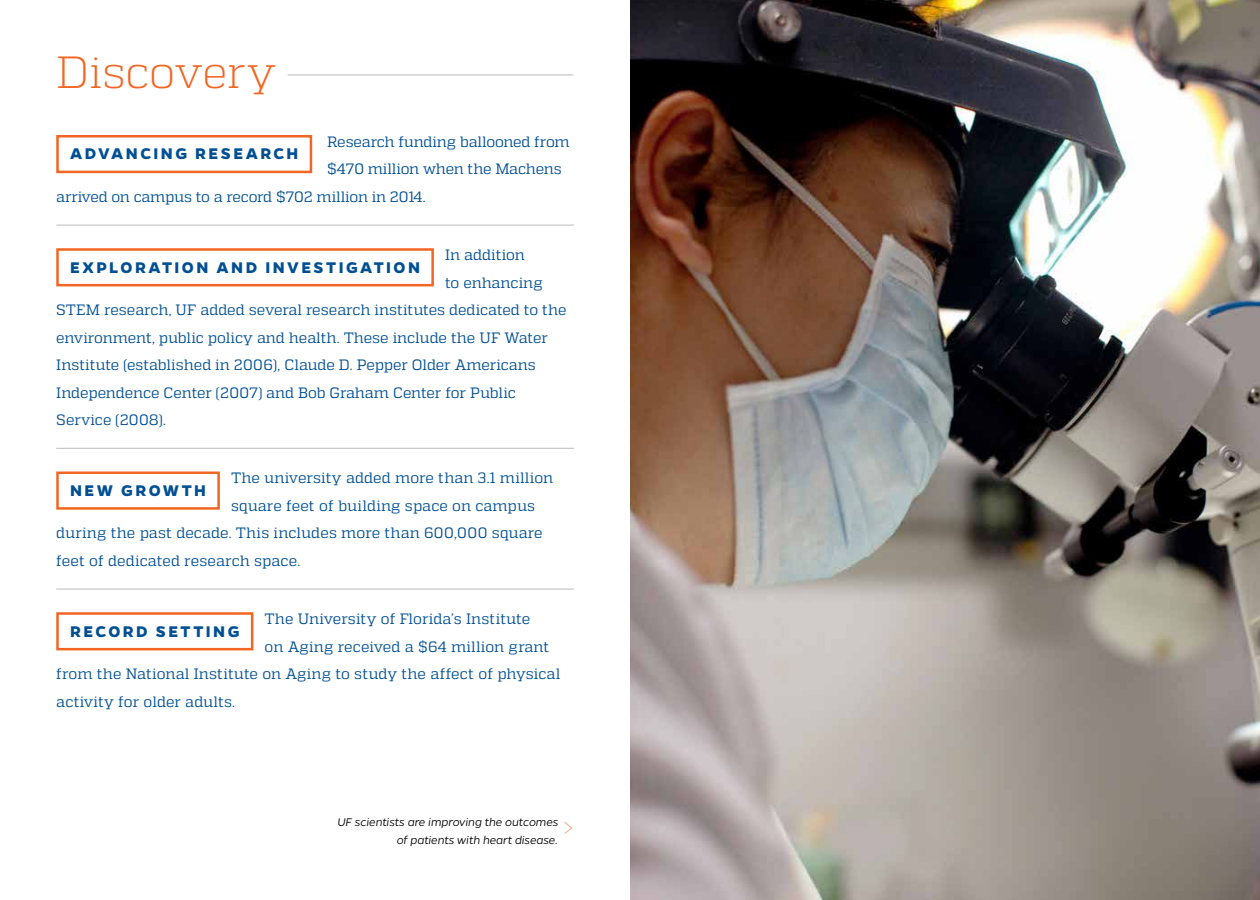
<style>
.page{position:relative;width:1260px;height:900px;background:#fff}
.page>*{position:absolute;margin:0;border:0;box-sizing:border-box;transform-origin:0 0}
.t1{font:300 45px "Quadon";letter-spacing:-.005em;color:#f26522}
.t2{font:100 30px "Gentona";color:#f26522}
.t3{font:700 17.5px "Gentona";letter-spacing:.14em;color:#004f93}
.t4{font:15px "Quadon";color:#004f93}
.t5{font:italic 300 12.5px/17.5px "Gentona";letter-spacing:-.01em;color:#000;text-align:right}
</style>
<div class="page">
<img style="left:630px;top:0;width:630px;height:900px">
<div style="left:56px;top:135px;width:256px;height:38px;border:2px solid #f26522"></div>
<div style="left:56px;top:471px;width:164px;height:39px;border:2px solid #f26522"></div>
<div style="left:56px;top:612px;width:197px;height:38px;border:2px solid #f26522"></div>
<div style="left:56px;top:248px;width:378px;height:38px;border:2px solid #f26522"></div>
<hr style="left:56px;top:224px;width:518px;height:2px;background:#c7c8ca">
<hr style="left:56px;top:448px;width:518px;height:1px;background:#c7c8ca">
<hr style="left:56px;top:588px;width:518px;height:2px;background:#c7c8ca">
<hr style="left:288px;top:74px;width:285px;height:1px;background:#c7c8ca">
<h1 class="t1" style="left:56px;top:47px;width:222px">Discovery</h1>
<p class="t4" style="left:327px;top:133px;width:244px">Research funding ballooned from</p>
<p class="t4" style="left:327px;top:161px;width:236px">$470 million when the Machens</p>
<p class="t4" style="left:56px;top:188px;width:371px">arrived on campus to a record $702 million in 2014.</p>
<p class="t3" style="left:70px;top:144px;width:230px">ADVANCING RESEARCH</p>
<p class="t4" style="left:445px;top:246px;width:81px">In addition</p>
<p class="t4" style="left:445px;top:274px;width:99px">to enhancing</p>
<p class="t4" style="left:56px;top:301px;width:512px">STEM research, UF added several research institutes dedicated to the</p>
<p class="t4" style="left:56px;top:329px;width:493px">environment, public policy and health. These include the UF Water</p>
<p class="t4" style="left:56px;top:356px;width:481px">Institute (established in 2006), Claude D. Pepper Older Americans</p>
<p class="t4" style="left:56px;top:384px;width:461px">Independence Center (2007) and Bob Graham Center for Public</p>
<p class="t4" style="left:56px;top:411px;width:111px">Service (2008).</p>
<p class="t3" style="left:70px;top:257px;width:351px">EXPLORATION AND INVESTIGATION</p>
<p class="t4" style="left:231px;top:470px;width:324px">The university added more than 3.1 million</p>
<p class="t4" style="left:231px;top:497px;width:306px">square feet of building space on campus</p>
<p class="t4" style="left:56px;top:525px;width:488px">during the past decade. This includes more than 600,000 square</p>
<p class="t4" style="left:56px;top:552px;width:245px">feet of dedicated research space.</p>
<p class="t3" style="left:70px;top:480px;width:137px">NEW GROWTH</p>
<p class="t4" style="left:265px;top:610px;width:267px">The University of Florida’s Institute</p>
<p class="t4" style="left:265px;top:638px;width:286px">on Aging received a $64 million grant</p>
<p class="t4" style="left:56px;top:665px;width:506px">from the National Institute on Aging to study the affect of physical</p>
<p class="t4" style="left:56px;top:693px;width:180px">activity for older adults.</p>
<p class="t3" style="left:70px;top:621px;width:171px">RECORD SETTING</p>
<p class="t5" style="left:337px;top:813px;width:222px">UF scientists are improving the outcomes of patients with heart disease.</p>
<h2 class="t2" style="left:562px;top:809px;width:13px">&gt;</h2>
</div>
